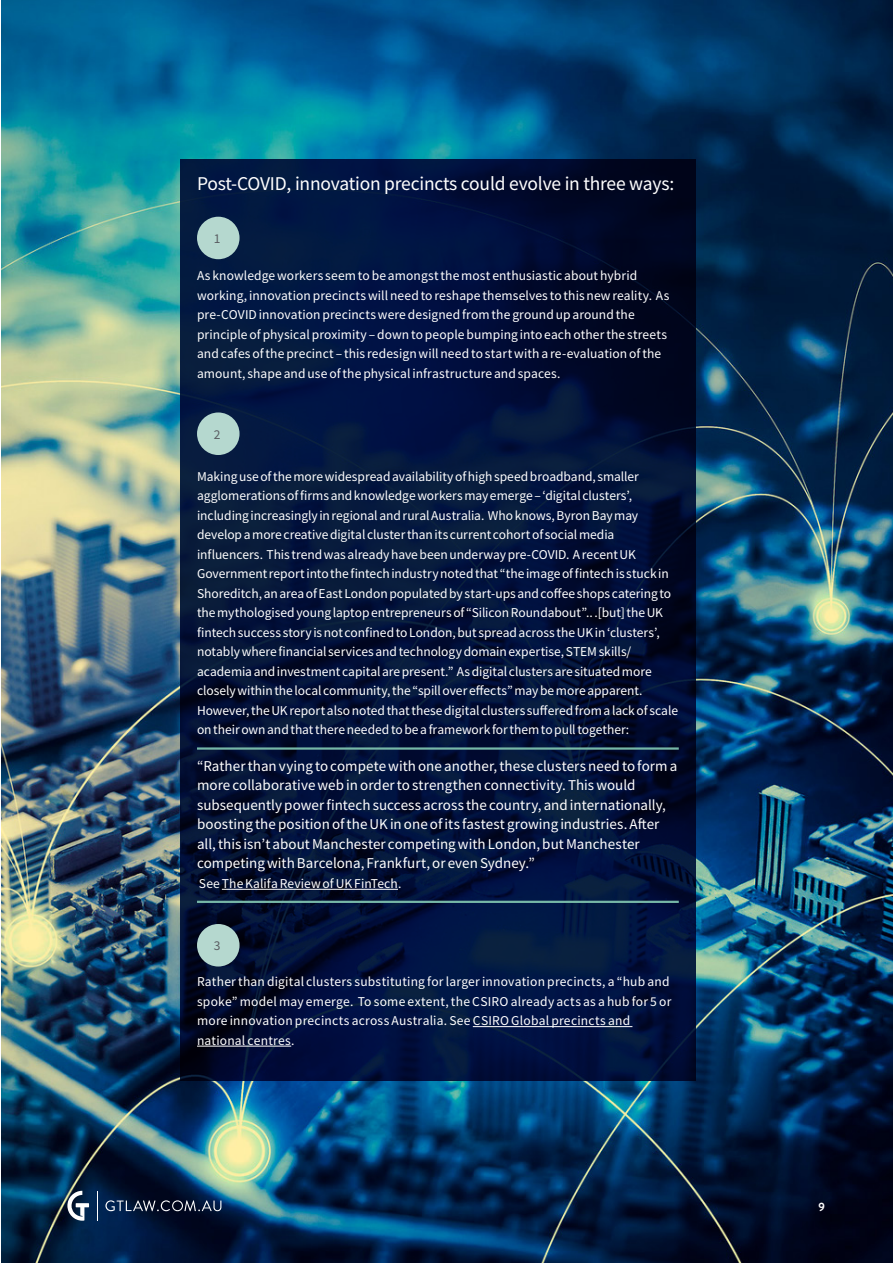
<style>
.page{position:relative;width:893px;height:1263px;background:#fff}
.page>*{position:absolute;margin:0;border:0;box-sizing:border-box;transform-origin:0 0}
.Primary_paragraph_Po{font:19.5px "Source Sans Pro";letter-spacing:-.01em;color:#fff}
.pull_out_paragraph{font:15px/19.5px "Source Sans Pro";letter-spacing:.005em;color:#fff}
.Body_Copy_Rev{font:13.5px/19.5px "Source Sans Pro";color:#fff}
.Body_Copy_Rev-2{font:13.5px/19.5px "Source Sans Pro";letter-spacing:.02em;color:#fff}
.pull_out_paragraph-2{font:13.5px "Source Sans Pro";letter-spacing:.005em;color:#fff}
.Body_copy_Pos{font:13.5px "Source Sans Pro";color:#5a5d62}
.Page_Numbering{font:700 12px "Brandon Grotesque";color:#fff}
</style>
<div class="page">
<img style="left:1px;top:0;width:892px;height:1263px">
<svg style="left:180px;top:159px;width:516px;height:921px;background:#021137"></svg>
<hr style="left:473px;top:1026px;width:159px;height:1px;background:#fff">
<hr style="left:197px;top:1046px;width:94px;height:1px;background:#fff">
<hr style="left:197px;top:747px;width:482px;height:3px;background:#76b7a7">
<hr style="left:197px;top:901px;width:482px;height:2px;background:#76b7a7">
<hr style="left:222px;top:889px;width:176px;height:1px;background:#fff">
<div style="left:197px;top:217px;width:43px;height:42px;background:#b5d8cf;border-radius:50%"></div>
<div style="left:197px;top:412px;width:43px;height:43px;background:#b5d8cf;border-radius:50%"></div>
<div style="left:197px;top:924px;width:43px;height:42px;background:#b5d8cf;border-radius:50%"></div>
<svg style="left:67px;top:1191px;width:22px;height:30px"></svg>
<hr style="left:97px;top:1191px;width:1px;height:30px;background:#fff">
<svg style="left:105px;top:1200px;width:116px;height:11px"></svg>
<p class="Primary_paragraph_Po" style="left:197px;top:171px;width:479px">Post-COVID, innovation precincts could evolve in three ways:</p>
<p class="Body_copy_Pos" style="left:214px;top:230px;width:8px">1</p>
<p class="Body_Copy_Rev" style="left:197px;top:266px;width:474px">As knowledge workers seem to be amongst the most enthusiastic about hybrid working, innovation precincts will need to reshape themselves to this new reality. As pre-COVID innovation precincts were designed from the ground up around the principle of physical proximity – down to people bumping into each other the streets and cafes of the precinct – this redesign will need to start with a re-evaluation of the amount, shape and use of the physical infrastructure and spaces.</p>
<p class="Body_copy_Pos" style="left:214px;top:426px;width:8px">2</p>
<p class="Body_Copy_Rev" style="left:197px;top:467px;width:482px">Making use of the more widespread availability of high speed broadband, smaller agglomerations of firms and knowledge workers may emerge – ‘digital clusters’, including increasingly in regional and rural Australia. Who knows, Byron Bay may develop a more creative digital cluster than its current cohort of social media influencers. This trend was already have been underway pre-COVID. A recent UK Government report into the fintech industry noted that “the image of fintech is stuck in Shoreditch, an area of East London populated by start-ups and coffee shops catering to the mythologised young laptop entrepreneurs of “Silicon Roundabout”.. .[but] the UK fintech success story is not confined to London, but spread across the UK in ‘clusters’, notably where financial services and technology domain expertise, STEM skills/ academia and investment capital are present.” As digital clusters are situated more closely within the local community, the “spill over effects” may be more apparent.<br>However, the UK report also noted that these digital clusters suffered from a lack of scale on their own and that there needed to be a framework for them to pull together:</p>
<p class="pull_out_paragraph" style="left:197px;top:756px;width:482px">“Rather than vying to compete with one another, these clusters need to form a more collaborative web in order to strengthen connectivity. This would subsequently power fintech success across the country, and internationally, boosting the position of the UK in one of its fastest growing industries. After all, this isn’t about Manchester competing with London, but Manchester competing with Barcelona, Frankfurt, or even Sydney.”</p>
<p class="pull_out_paragraph-2" style="left:199px;top:875px;width:204px">See The Kalifa Review of UK FinTech.</p>
<p class="Body_copy_Pos" style="left:214px;top:937px;width:8px">3</p>
<p class="Body_Copy_Rev-2" style="left:197px;top:972px;width:476px">Rather than digital clusters substituting for larger innovation precincts, a “hub and spoke” model may emerge. To some extent, the CSIRO already acts as a hub for 5 or more innovation precincts across Australia. See CSIRO Global precincts and national centres.</p>
<p class="Page_Numbering" style="left:818px;top:1199px;width:8px">9</p>
</div>
